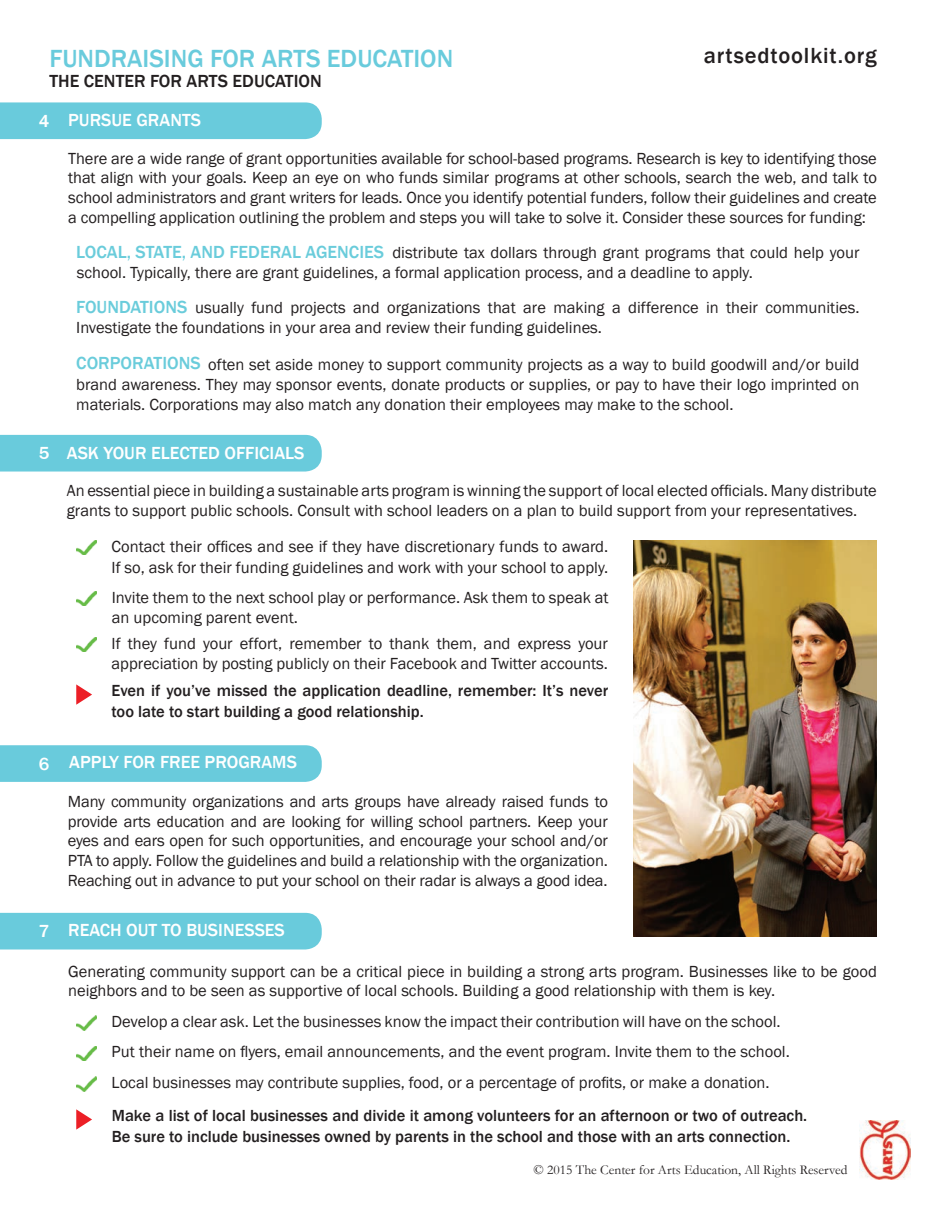
<style>
.page{position:relative;width:945px;height:1215px;background:#fff}
.page>*{position:absolute;margin:0;border:0;box-sizing:border-box;transform-origin:0 0}
.t1{font:500 25.5px "Franklin Gothic";color:#69cbdc}
.t2{font:500 22.5px "Franklin Gothic";letter-spacing:.04em;color:#231f20}
.t3{font:500 18px "Franklin Gothic";color:#fff}
.t4{font:500 18px "Franklin Gothic";color:#6accdb}
.t5{font:500 18px "Franklin Gothic";color:#231f20}
.t6{font:16.5px/19.8px "Franklin Gothic";color:#231f20}
.t7{font:500 16.5px/21px "Franklin Gothic";color:#231f20}
.t8{font:13.5px "Garamond";color:#231f20}
.s1{font-weight:500;font-size:18px;color:#6accdb}
</style>
<div class="page">
<div style="left:0;top:913px;width:322px;height:37px;background:#69cbdc"></div>
<div style="left:0;top:102px;width:322px;height:37px;background:#69cbdc"></div>
<div style="left:0;top:435px;width:322px;height:37px;background:#69cbdc"></div>
<svg style="left:76px;top:1109px;width:16px;height:21px"></svg>
<div style="left:0;top:745px;width:322px;height:37px;background:#69cbdc"></div>
<img style="left:860px;top:1120px;width:50px;height:59px">
<img style="left:76px;top:1077px;width:21px;height:15px">
<img style="left:76px;top:1016px;width:21px;height:14px">
<img style="left:76px;top:1046px;width:21px;height:15px">
<img style="left:76px;top:637px;width:21px;height:15px">
<img style="left:76px;top:591px;width:21px;height:15px">
<img style="left:76px;top:540px;width:21px;height:15px">
<svg style="left:76px;top:684px;width:16px;height:21px"></svg>
<img style="left:633px;top:541px;width:244px;height:395px">
<h1 class="t1" style="left:49px;top:43px;width:405px">FUNDRAISING FOR ARTS EDUCATION</h1>
<p class="t5" style="left:50px;top:69px;width:274px">THE CENTER FOR ARTS EDUCATION</p>
<p class="t3" style="left:39px;top:110px;width:12px">4</p>
<p class="t3" style="left:68px;top:109px;width:135px">PURSUE GRANTS</p>
<h2 class="t2" style="left:704px;top:42px;width:175px">artsedtoolkit.org</h2>
<p class="t6" style="left:68px;top:149px;width:810px;text-align:justify">There are a wide range of grant opportunities available for school-based programs. Research is key to identifying those that align with your goals. Keep an eye on who funds similar programs at other schools, search the web, and talk to school administrators and grant writers for leads. Once you identify potential funders, follow their guidelines and create a compelling application outlining the problem and steps you will take to solve it. Consider these sources for funding:</p>
<p class="t4" style="left:76px;top:241px;width:309px">LOCAL, STATE, AND FEDERAL AGENCIES</p>
<p class="t6" style="left:77px;top:243px;width:784px;text-indent:316px">distribute tax dollars through grant programs that could help your school. Typically, there are grant guidelines, a formal application process, and a deadline to apply.</p>
<p class="t6" style="left:76px;top:298px;width:785px"><span class="s1">FOUNDATIONS</span> usually fund projects and organizations that are making a difference in their communities.</p>
<p class="t6" style="left:76px;top:318px;width:527px">Investigate the foundations in your area and review their funding guidelines.</p>
<p class="t6" style="left:76px;top:355px;width:785px"><span class="s1">CORPORATIONS</span> often set aside money to support community projects as a way to build goodwill and/or build</p>
<p class="t6" style="left:76px;top:375px;width:785px">brand awareness. They may sponsor events, donate products or supplies, or pay to have their logo imprinted on materials. Corporations may also match any donation their employees may make to the school.</p>
<p class="t3" style="left:39px;top:442px;width:12px">5</p>
<p class="t3" style="left:67px;top:442px;width:239px">ASK YOUR ELECTED OFFICIALS</p>
<p class="t6" style="left:67px;top:481px;width:812px">An essential piece in building a sustainable arts program is winning the support of local elected officials. Many distribute grants to support public schools. Consult with school leaders on a plan to build support from your representatives.</p>
<p class="t6" style="left:112px;top:536px;width:498px;line-height:21px">Contact their offices and see if they have discretionary funds to award.<br>If so, ask for their funding guidelines and work with your school to apply.</p>
<p class="t6" style="left:112px;top:588px;width:498px">Invite them to the next school play or performance. Ask them to speak at an upcoming parent event.</p>
<p class="t6" style="left:112px;top:634px;width:498px">If they fund your effort, remember to thank them, and express your appreciation by posting publicly on their Facebook and Twitter accounts.</p>
<p class="t7" style="left:112px;top:680px;width:498px">Even if you’ve missed the application deadline, remember: It’s never too late to start building a good relationship.</p>
<p class="t3" style="left:39px;top:753px;width:12px">6</p>
<p class="t3" style="left:69px;top:751px;width:229px">APPLY FOR FREE PROGRAMS</p>
<p class="t6" style="left:68px;top:792px;width:541px;text-align:justify">Many community organizations and arts groups have already raised funds to provide arts education and are looking for willing school partners. Keep your eyes and ears open for such opportunities, and encourage your school and/or PTA to apply. Follow the guidelines and build a relationship with the organization.<br>Reaching out in advance to put your school on their radar is always a good idea.</p>
<p class="t3" style="left:39px;top:920px;width:12px">7</p>
<p class="t3" style="left:68px;top:919px;width:218px">REACH OUT TO BUSINESSES</p>
<p class="t6" style="left:68px;top:962px;width:810px">Generating community support can be a critical piece in building a strong arts program. Businesses like to be good neighbors and to be seen as supportive of local schools. Building a good relationship with them is key.</p>
<p class="t6" style="left:112px;top:1012px;width:671px">Develop a clear ask. Let the businesses know the impact their contribution will have on the school.</p>
<p class="t6" style="left:112px;top:1042px;width:680px">Put their name on flyers, email announcements, and the event program. Invite them to the school.</p>
<p class="t6" style="left:112px;top:1073px;width:660px">Local businesses may contribute supplies, food, or a percentage of profits, or make a donation.</p>
<p class="t7" style="left:112px;top:1105px;width:697px">Make a list of local businesses and divide it among volunteers for an afternoon or two of outreach.<br>Be sure to include businesses owned by parents in the school and those with an arts connection.</p>
<p class="t8" style="left:534px;top:1162px;width:316px">© 2015 The Center for Arts Education, All Rights Reserved</p>
</div>
